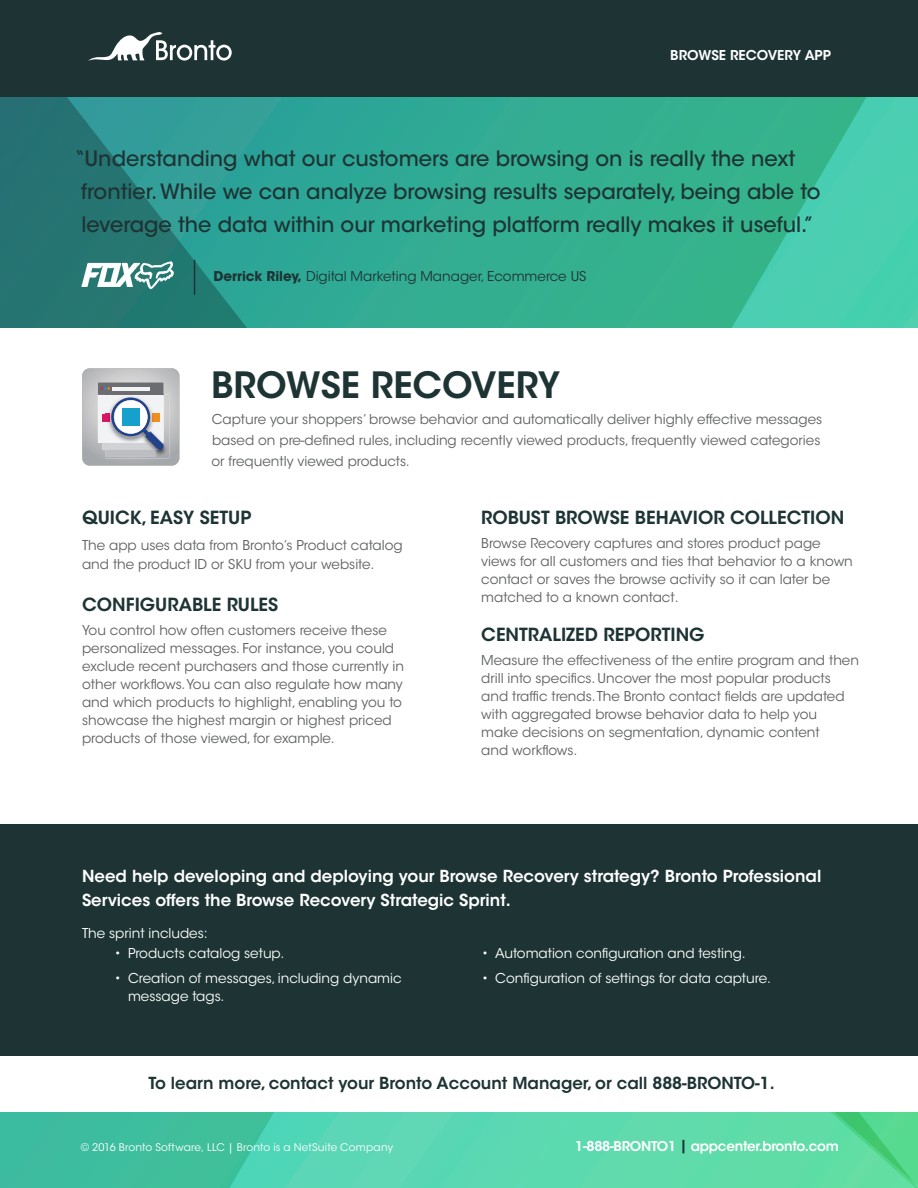
<style>
.page{position:relative;width:918px;height:1188px;background:#fff}
.page>*{position:absolute;margin:0;border:0;box-sizing:border-box;transform-origin:0 0}
.t1{font:600 36px "ITC Avant Garde Std";color:#1e3434}
.t2{font:500 21px/33px "ITC Avant Garde Std";color:#1e3434}
.t3{font:600 18px "ITC Avant Garde Std";color:#1e3434}
.t4{font:600 16.5px/24px "ITC Avant Garde Std";color:#fff}
.t5{font:600 16.5px "ITC Avant Garde Std";color:#1e3434}
.t6{font:13.5px/18px "ITC Avant Garde Std";color:#5f6162}
.t7{font:13.5px/18px "ITC Avant Garde Std";color:#fff}
.t8{font:13.5px "ITC Avant Garde Std";color:#1e3434}
.t9{font:600 13.5px "ITC Avant Garde Std";letter-spacing:-.02em;color:#fff}
.t10{font:600 13.5px "ITC Avant Garde Std";color:#fff}
.t11{font:10.5px "ITC Avant Garde Std";letter-spacing:.02em;color:#fff}
.s1{font-weight:700}
.s2{color:#1e3434}
</style>
<div class="page">
<svg style="left:0;top:96px;width:223px;height:232px;background:#28817e"></svg>
<svg style="left:223px;top:96px;width:695px;height:232px;background:#35b196"></svg>
<svg style="left:0;top:1112px;width:918px;height:76px;background:#53d1a8"></svg>
<div style="left:0;top:824px;width:918px;height:239px;background:#1e3434"></div>
<div style="left:0;top:1056px;width:918px;height:56px;background:#fff"></div>
<div style="left:0;top:0;width:918px;height:96px;background:#1e3434"></div>
<svg style="left:88px;top:32px;width:144px;height:29px"></svg>
<svg style="left:82px;top:368px;width:97px;height:98px"></svg>
<div style="left:114px;top:400px;width:34px;height:34px;background:#fff;border-radius:50%"></div>
<div style="left:122px;top:408px;width:17px;height:18px;background:#15a1cb"></div>
<hr style="left:194px;top:260px;width:1px;height:35px;background:#1e3434">
<img style="left:77px;top:258px;width:99px;height:32px">
<p class="t10" style="left:670px;top:46px;width:162px">BROWSE RECOVERY APP</p>
<h2 class="t2" style="left:81px;top:142px;width:741px;text-indent:-7px">“Understanding what our customers are browsing on is really the next frontier. While we can analyze browsing results separately, being able to leverage the data within our marketing platform really makes it useful.”</h2>
<p class="t8" style="left:213px;top:268px;width:375px"><span class="s1">Derrick Riley,</span> Digital Marketing Manager, Ecommerce US</p>
<h1 class="t1" style="left:211px;top:362px;width:350px">BROWSE RECOVERY</h1>
<p class="t6" style="left:211px;top:408px;width:612px;line-height:21px">Capture your shoppers’ browse behavior and automatically deliver highly effective messages based on pre-defined rules, including recently viewed products, frequently viewed categories or frequently viewed products.</p>
<h3 class="t3" style="left:82px;top:506px;width:171px">QUICK, EASY SETUP</h3>
<p class="t6" style="left:82px;top:535px;width:322px;line-height:19.5px">The app uses data from Bronto’s Product catalog and the product ID or SKU from your website.</p>
<h3 class="t3" style="left:82px;top:593px;width:198px">CONFIGURABLE RULES</h3>
<p class="t6" style="left:82px;top:622px;width:324px">You control how often customers receive these personalized messages. For instance, you could exclude recent purchasers and those currently in other workflows. You can also regulate how many and which products to highlight, enabling you to showcase the highest margin or highest priced products of those viewed, for example.</p>
<h3 class="t3" style="left:481px;top:506px;width:365px">ROBUST BROWSE BEHAVIOR COLLECTION</h3>
<p class="t6" style="left:481px;top:535px;width:373px">Browse Recovery captures and stores product page views for all customers and ties that behavior to a known contact or saves the browse activity so it can later be matched to a known contact.</p>
<h3 class="t3" style="left:481px;top:623px;width:225px">CENTRALIZED REPORTING</h3>
<p class="t6" style="left:481px;top:652px;width:379px">Measure the effectiveness of the entire program and then drill into specifics. Uncover the most popular products and traffic trends. The Bronto contact fields are updated with aggregated browse behavior data to help you<br>make decisions on segmentation, dynamic content<br>and workflows.</p>
<p class="t4" style="left:82px;top:864px;width:741px">Need help developing and deploying your Browse Recovery strategy? Bronto Professional<br>Services offers the Browse Recovery Strategic Sprint.</p>
<p class="t7" style="left:82px;top:924px;width:127px">The sprint includes:</p>
<p class="t7" style="left:115px;top:945px;width:171px">• Products catalog setup.</p>
<p class="t7" style="left:128px;top:969px;width:275px;text-indent:-14px">• Creation of messages, including dynamic message tags.</p>
<p class="t7" style="left:482px;top:945px;width:266px">• Automation configuration and testing.</p>
<p class="t7" style="left:482px;top:969px;width:291px">• Configuration of settings for data capture.</p>
<p class="t5" style="left:148px;top:1072px;width:628px">To learn more, contact your Bronto Account Manager, or call 888-BRONTO-1.</p>
<p class="t11" style="left:81px;top:1141px;width:314px">© 2016 Bronto Software, LLC | Bronto is a NetSuite Company</p>
<p class="t9" style="left:575px;top:1138px;width:265px">1-888-BRONTO1 <span class="s2">|</span> appcenter.bronto.com</p>
</div>
